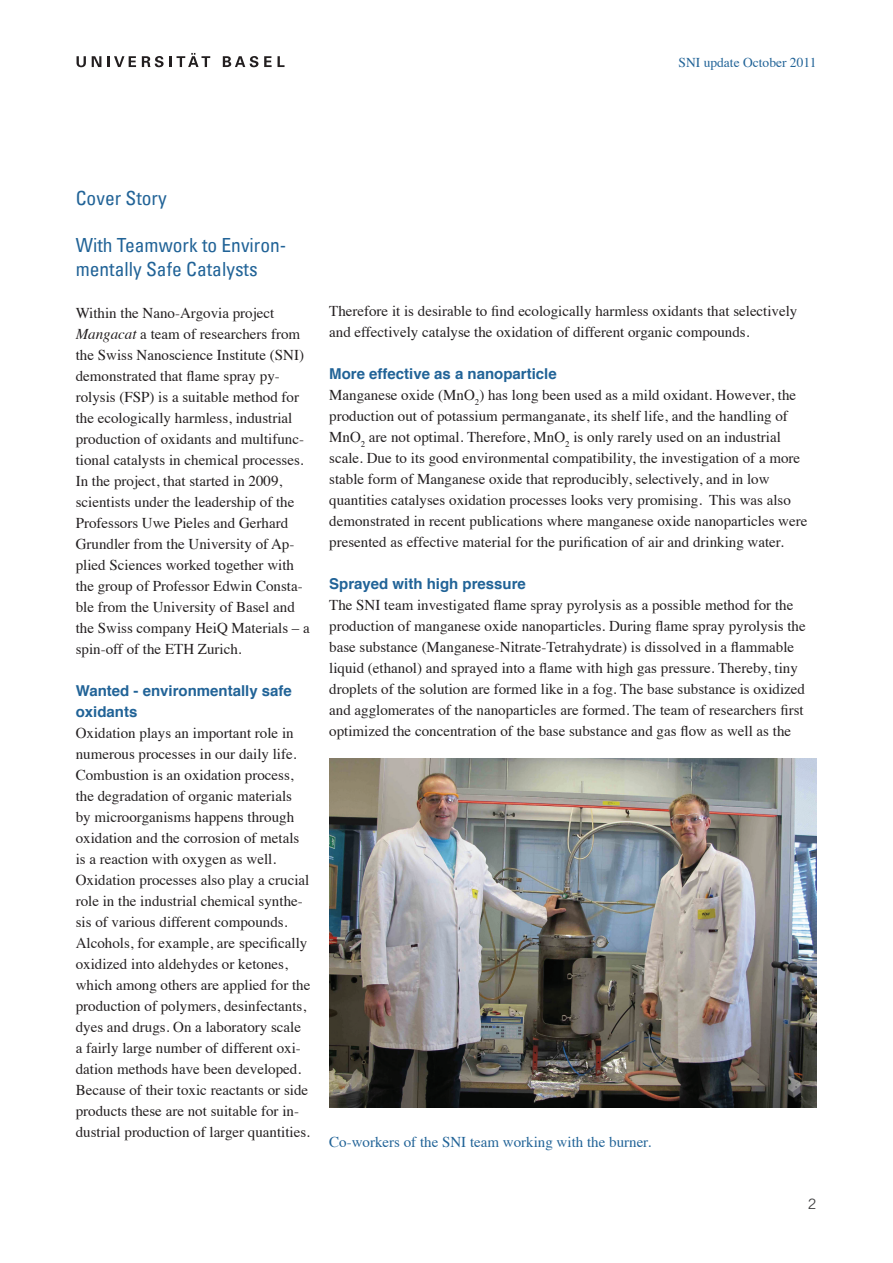
<style>
.page{position:relative;width:893px;height:1263px;background:#fff}
.page>*{position:absolute;margin:0;border:0;box-sizing:border-box;transform-origin:0 0}
.t1{font:condensed 19.5px/23.4px "Univers LT";color:#216397}
.t2{font:15px/21px "Times";color:#231f20}
.t3{font:700 15px/21px "Helvetica";color:#216397}
.t4{font:15px "Times";color:#216397}
.t5{font:14.25px "Trade Gothic LT";color:#3e3e3f}
.t6{font:13.5px "Times";color:#216397}
.s1{font-style:italic}
</style>
<div class="page">
<svg style="left:77px;top:56px;width:9px;height:11px"></svg>
<svg style="left:92px;top:56px;width:9px;height:11px"></svg>
<svg style="left:107px;top:56px;width:29px;height:11px"></svg>
<svg style="left:142px;top:53px;width:68px;height:14px"></svg>
<svg style="left:223px;top:56px;width:35px;height:11px"></svg>
<svg style="left:264px;top:56px;width:8px;height:11px"></svg>
<svg style="left:278px;top:56px;width:7px;height:11px"></svg>
<img style="left:329px;top:759px;width:487px;height:348px">
<p class="t6" style="left:679px;top:50px;width:139px">SNI update October 2011</p>
<h1 class="t1" style="left:76px;top:186px;width:92px">Cover Story</h1>
<h1 class="t1" style="left:76px;top:233px;width:212px">With Teamwork to Environ&shy;mentally Safe Catalysts</h1>
<p class="t2" style="left:76px;top:301px;width:236px">Within the Nano-Argovia project <span class="s1">Mangacat</span> a team of researchers from the Swiss Nanoscience Institute (SNI) demonstrated that flame spray py&shy;rolysis (FSP) is a suitable method for the ecologically harmless, industrial production of oxidants and multifunc&shy;tional catalysts in chemical processes.<br>In the project, that started in 2009, scientists under the leadership of the Professors Uwe Pieles and Gerhard Grundler from the University of Ap&shy;plied Sciences worked together with the group of Professor Edwin Consta&shy;ble from the University of Basel and the Swiss company HeiQ Materials – a spin-off of the ETH Zurich.</p>
<p class="t3" style="left:76px;top:680px;width:218px">Wanted - environmentally safe oxidants</p>
<p class="t2" style="left:76px;top:721px;width:236px">Oxidation plays an important role in numerous processes in our daily life.<br>Combustion is an oxidation process, the degradation of organic materials by microorganisms happens through oxidation and the corrosion of metals is a reaction with oxygen as well.<br>Oxidation processes also play a crucial role in the industrial chemical synthe&shy;sis of various different compounds.<br>Alcohols, for example, are specifically oxidized into aldehydes or ketones, which among others are applied for the production of polymers, desinfectants, dyes and drugs. On a laboratory scale a fairly large number of different oxi&shy;dation methods have been developed.<br>Because of their toxic reactants or side products these are not suitable for in&shy;dustrial production of larger quantities.</p>
<p class="t2" style="left:329px;top:299px;width:470px">Therefore it is desirable to find ecologically harmless oxidants that selectively and effectively catalyse the oxidation of different organic compounds.</p>
<p class="t3" style="left:329px;top:363px;width:229px">More effective as a nanoparticle</p>
<p class="t2" style="left:329px;top:383px;width:480px">Manganese oxide (MnO<sub>2</sub>) has long been used as a mild oxidant. However, the production out of potassium permanganate, its shelf life, and the handling of MnO<sub>2</sub> are not optimal. Therefore, MnO<sub>2</sub> is only rarely used on an industrial scale. Due to its good environmental compatibility, the investigation of a more stable form of Manganese oxide that reproducibly, selectively, and in low quantities catalyses oxidation processes looks very promising. This was also demonstrated in recent publications where manganese oxide nanoparticles were presented as effective material for the purification of air and drinking water.</p>
<p class="t3" style="left:329px;top:573px;width:198px">Sprayed with high pressure</p>
<p class="t2" style="left:329px;top:593px;width:478px">The SNI team investigated flame spray pyrolysis as a possible method for the production of manganese oxide nanoparticles. During flame spray pyrolysis the base substance (Manganese-Nitrate-Tetrahydrate) is dissolved in a flammable liquid (ethanol) and sprayed into a flame with high gas pressure. Thereby, tiny droplets of the solution are formed like in a fog. The base substance is oxidized and agglomerates of the nanoparticles are formed. The team of researchers first optimized the concentration of the base substance and gas flow as well as the</p>
<p class="t4" style="left:329px;top:1128px;width:324px">Co-workers of the SNI team working with the burner.</p>
<p class="t5" style="left:808px;top:1195px;width:10px">2</p>
</div>
